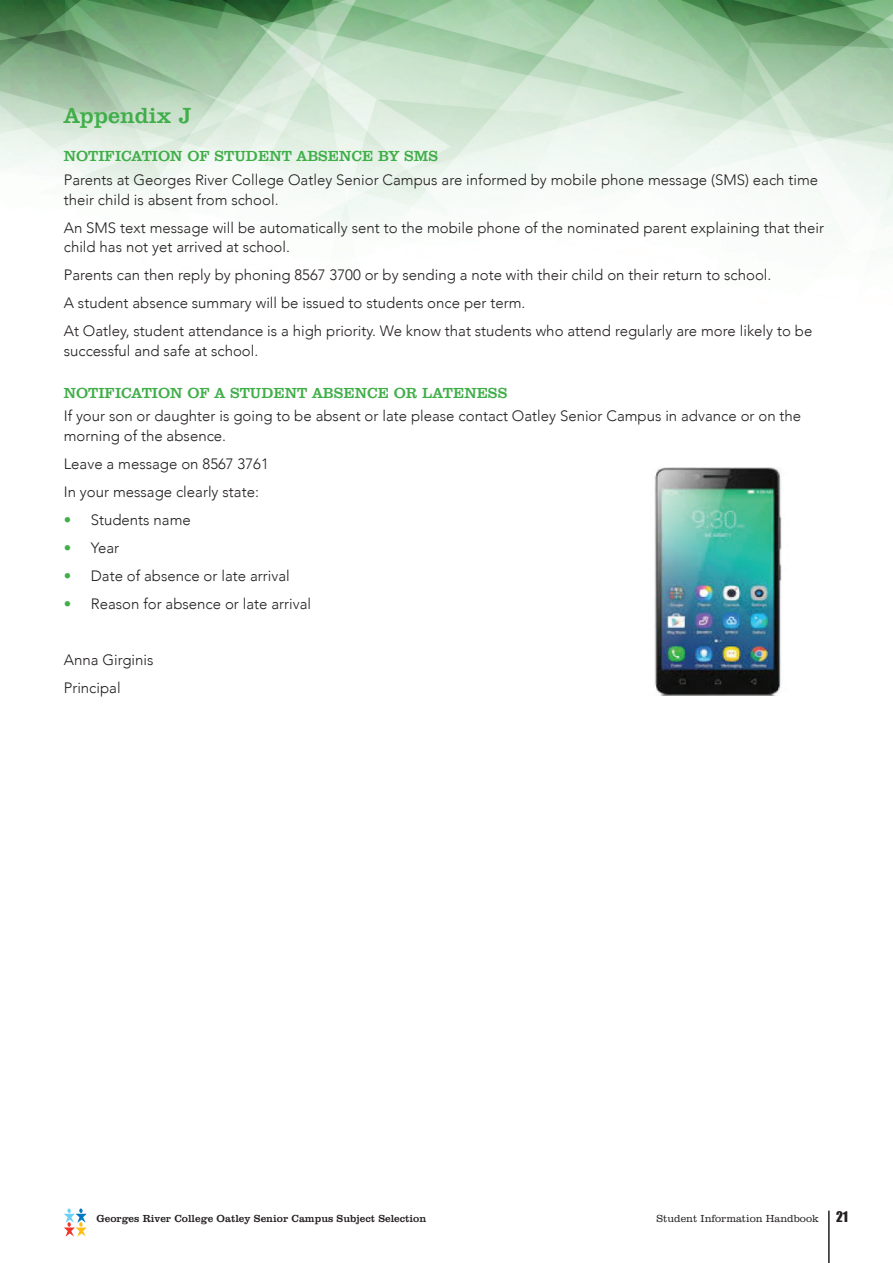
<style>
.page{position:relative;width:893px;height:1263px;background:#fff}
.page>*{position:absolute;margin:0;border:0;box-sizing:border-box;transform-origin:0 0}
.t1{font:22.5px "Clarendon BT";color:#40ae49}
.t2{font:300 15px/28px "Avenir";color:#231f20}
.t3{font:15px "Clarendon BT";color:#40ae49}
.t4{font:13.5px "Impact";color:#231f20}
.t5{font:10.5px "Clarendon BT";color:#231f20}
.t6{font:300 10.5px "Clarendon BT";color:#231f20}
.s1{color:#40ae49}
</style>
<div class="page">
<img style="left:0;top:0;width:893px;height:696px">
<svg style="left:64px;top:1208px;width:23px;height:28px"></svg>
<hr style="left:828px;top:1210px;width:2px;height:53px;background:#231f20">
<img style="left:551px;top:468px;width:334px;height:227px">
<h1 class="t1" style="left:64px;top:102px;width:129px">Appendix J</h1>
<p class="t3" style="left:64px;top:147px;width:376px">NOTIFICATION OF STUDENT ABSENCE BY SMS</p>
<p class="t2" style="left:64px;top:170px;width:756px;line-height:19.5px">Parents at Georges River College Oatley Senior Campus are informed by mobile phone message (SMS) each time their child is absent from school.</p>
<p class="t2" style="left:64px;top:218px;width:762px;line-height:19.5px">An SMS text message will be automatically sent to the mobile phone of the nominated parent explaining that their child has not yet arrived at school.</p>
<p class="t2" style="left:64px;top:261px;width:750px">Parents can then reply by phoning 8567 3700 or by sending a note with their child on their return to school.<br>A student absence summary will be issued to students once per term.<br>At Oatley, student attendance is a high priority. We know that students who attend regularly are more likely to be</p>
<p class="t2" style="left:64px;top:336px;width:196px">successful and safe at school.</p>
<p class="t3" style="left:64px;top:383px;width:445px">NOTIFICATION OF A STUDENT ABSENCE OR LATENESS</p>
<p class="t2" style="left:64px;top:407px;width:739px;line-height:19.5px">If your son or daughter is going to be absent or late please contact Oatley Senior Campus in advance or on the morning of the absence.</p>
<p class="t2" style="left:64px;top:450px;width:207px">Leave a message on 8567 3761<br>In your message clearly state:</p>
<p class="t2" style="left:64px;top:506px;width:129px"><span class="s1">•</span> Students name</p>
<p class="t2" style="left:64px;top:534px;width:57px"><span class="s1">•</span> Year</p>
<p class="t2" style="left:64px;top:562px;width:227px"><span class="s1">•</span> Date of absence or late arrival</p>
<p class="t2" style="left:64px;top:590px;width:249px"><span class="s1">•</span> Reason for absence or late arrival</p>
<p class="t2" style="left:64px;top:646px;width:91px">Anna Girginis<br>Principal</p>
<p class="t5" style="left:97px;top:1212px;width:331px">Georges River College Oatley Senior Campus Subject Selection</p>
<p class="t6" style="left:657px;top:1212px;width:164px">Student Information Handbook</p>
<p class="t4" style="left:836px;top:1206px;width:13px">21</p>
</div>
